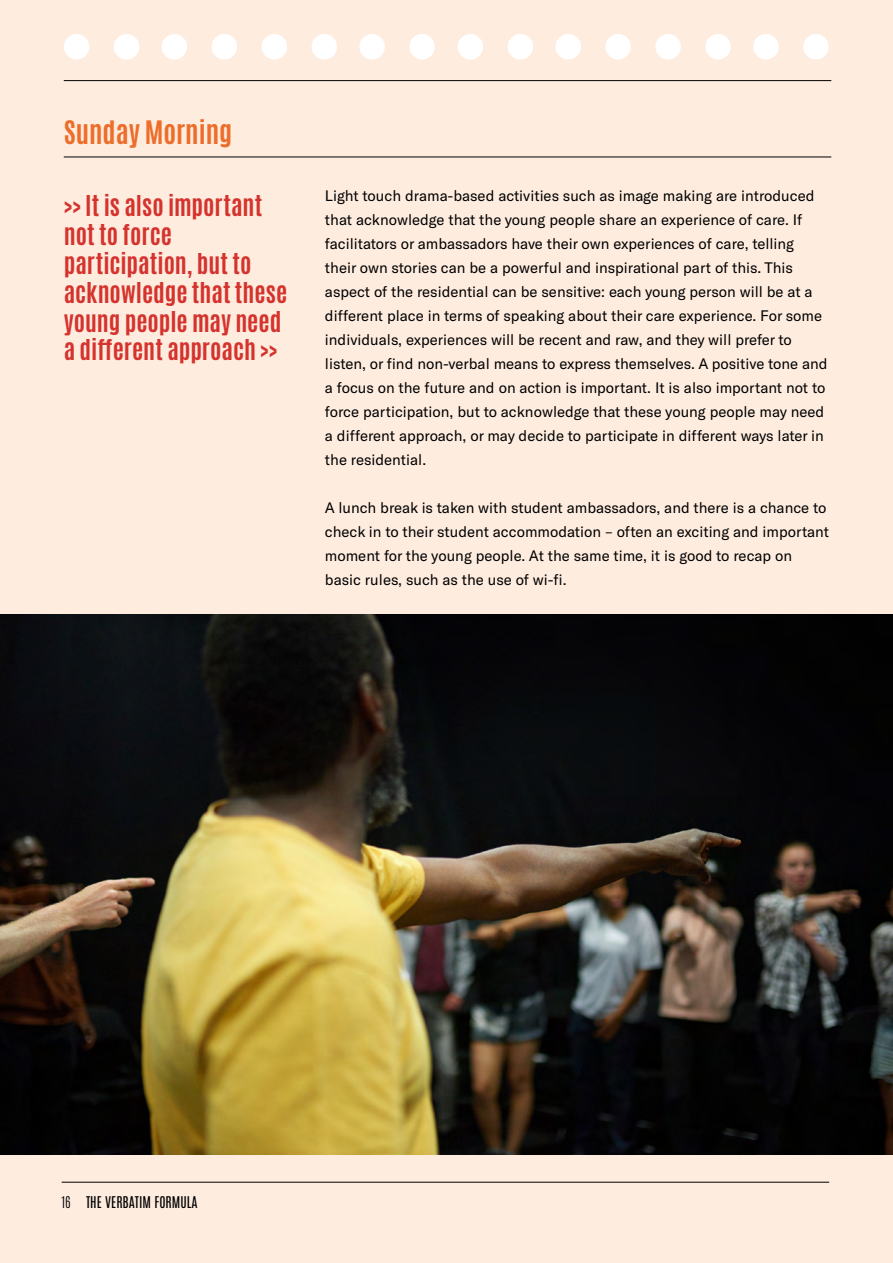
<style>
.page{position:relative;width:893px;height:1263px;background:#feecdf}
.page>*{position:absolute;margin:0;border:0;box-sizing:border-box;transform-origin:0 0}
.t1{font:700 27px "Antonio";color:#ed6e2a}
.t2{font:700 24px/28.8px "Antonio";color:#d5332d}
.t3{font:15px/24px "GT America";color:#000}
.t4{font:13.5px "Antonio";color:#000}
.s1{font-weight:300}
</style>
<div class="page">
<hr style="left:62px;top:1182px;width:767px;height:1px;background:#000">
<hr style="left:64px;top:80px;width:767px;height:1px;background:#000">
<hr style="left:64px;top:157px;width:767px;height:1px;background:#000">
<img style="left:0;top:614px;width:893px;height:540px">
<div style="left:64px;top:34px;width:25px;height:26px;background:#fff;border-radius:50%"></div>
<div style="left:114px;top:34px;width:25px;height:26px;background:#fff;border-radius:50%"></div>
<div style="left:162px;top:34px;width:25px;height:26px;background:#fff;border-radius:50%"></div>
<div style="left:212px;top:34px;width:25px;height:26px;background:#fff;border-radius:50%"></div>
<div style="left:262px;top:34px;width:25px;height:26px;background:#fff;border-radius:50%"></div>
<div style="left:311px;top:34px;width:26px;height:26px;background:#fff;border-radius:50%"></div>
<div style="left:359px;top:34px;width:26px;height:26px;background:#fff;border-radius:50%"></div>
<div style="left:409px;top:34px;width:26px;height:26px;background:#fff;border-radius:50%"></div>
<div style="left:458px;top:34px;width:25px;height:26px;background:#fff;border-radius:50%"></div>
<div style="left:508px;top:34px;width:25px;height:26px;background:#fff;border-radius:50%"></div>
<div style="left:555px;top:34px;width:26px;height:26px;background:#fff;border-radius:50%"></div>
<div style="left:605px;top:34px;width:26px;height:26px;background:#fff;border-radius:50%"></div>
<div style="left:655px;top:34px;width:26px;height:26px;background:#fff;border-radius:50%"></div>
<div style="left:705px;top:34px;width:26px;height:26px;background:#fff;border-radius:50%"></div>
<div style="left:753px;top:34px;width:26px;height:26px;background:#fff;border-radius:50%"></div>
<div style="left:803px;top:34px;width:26px;height:26px;background:#fff;border-radius:50%"></div>
<h1 class="t1" style="left:64px;top:112px;width:170px">Sunday Morning</h1>
<h2 class="t2" style="left:64px;top:192px;width:225px">&gt;&gt; It is also important not to force participation, but to acknowledge that these young people may need a different approach &gt;&gt;</h2>
<p class="t3" style="left:325px;top:184px;width:504px">Light touch drama-based activities such as image making are introduced that acknowledge that the young people share an experience of care. If facilitators or ambassadors have their own experiences of care, telling their own stories can be a powerful and inspirational part of this. This aspect of the residential can be sensitive: each young person will be at a different place in terms of speaking about their care experience. For some individuals, experiences will be recent and raw, and they will prefer to listen, or find non-verbal means to express themselves. A positive tone and a focus on the future and on action is important. It is also important not to force participation, but to acknowledge that these young people may need a different approach, or may decide to participate in different ways later in the residential.</p>
<p class="t3" style="left:325px;top:496px;width:506px">A lunch break is taken with student ambassadors, and there is a chance to check in to their student accommodation – often an exciting and important moment for the young people. At the same time, it is good to recap on basic rules, such as the use of wi-fi.</p>
<p class="t4" style="left:62px;top:1192px;width:137px"><span class="s1">16</span> THE VERBATIM FORMULA</p>
</div>
